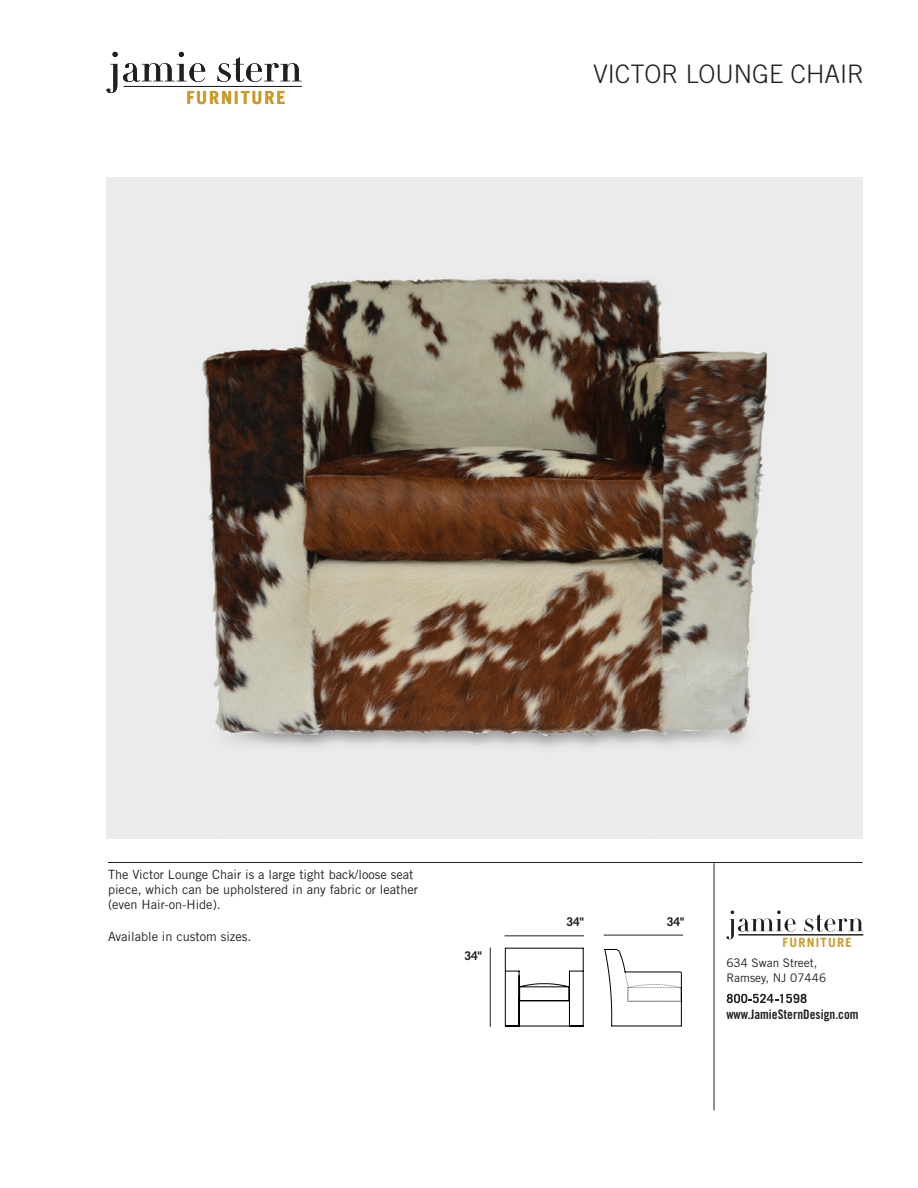
<style>
.page{position:relative;width:918px;height:1188px;background:#fff}
.page>*{position:absolute;margin:0;border:0;box-sizing:border-box;transform-origin:0 0}
.t1{font:300 25.5px "Trade Gothic";color:#231f20}
.t2{font:700 18.15px "Trade Gothic LT Std";letter-spacing:.1em;color:#ca9a2a}
.t3{font:13.2px "Trade Gothic LT Std Bd Cn 20";color:#231f20}
.Text_under_photo{font:12.75px/15px "Trade Gothic";color:#231f20}
.t4{font:700 12.75px "Trade Gothic LT Std";letter-spacing:.1em;color:#ca9a2a}
.t5{font:700 12px "Trade Gothic";color:#231f20}
.t6{font:11.85px/14.2px "Trade Gothic";color:#231f20}
</style>
<div class="page">
<hr style="left:124px;top:86px;width:178px;height:1px;background:#231f20">
<svg style="left:107px;top:52px;width:98px;height:41px"></svg>
<svg style="left:218px;top:57px;width:84px;height:25px"></svg>
<svg style="left:727px;top:994px;width:80px;height:9px"></svg>
<hr style="left:738px;top:934px;width:125px;height:2px;background:#231f20">
<svg style="left:726px;top:911px;width:70px;height:28px"></svg>
<svg style="left:804px;top:914px;width:59px;height:18px"></svg>
<hr style="left:108px;top:862px;width:754px;height:1px;background:#231f20">
<hr style="left:714px;top:863px;width:1px;height:247px;background:#231f20">
<img style="left:106px;top:177px;width:756px;height:661px">
<hr style="left:490px;top:948px;width:1px;height:79px;background:#231f20">
<hr style="left:505px;top:935px;width:79px;height:1px;background:#231f20">
<hr style="left:604px;top:935px;width:79px;height:1px;background:#231f20">
<svg style="left:604px;top:949px;width:78px;height:77px"></svg>
<svg style="left:505px;top:948px;width:79px;height:79px"></svg>
<h2 class="t2" style="left:186px;top:86px;width:100px">FURNITURE</h2>
<p class="t1" style="left:594px;top:58px;width:272px">VICTOR LOUNGE CHAIR</p>
<p class="Text_under_photo" style="left:108px;top:867px;width:312px">The Victor Lounge Chair is a large tight back/loose seat piece, which can be upholstered in any fabric or leather (even Hair-on-Hide).</p>
<p class="Text_under_photo" style="left:108px;top:929px;width:145px">Available in custom sizes.</p>
<p class="t5" style="left:464px;top:948px;width:19px">34"</p>
<p class="t5" style="left:567px;top:915px;width:19px">34"</p>
<p class="t5" style="left:667px;top:914px;width:19px">34"</p>
<p class="t4" style="left:782px;top:935px;width:71px">FURNITURE</p>
<p class="t6" style="left:726px;top:956px;width:101px">634 Swan Street,<br>Ramsey, NJ 07446</p>
<p class="t3" style="left:726px;top:1006px;width:134px">www.JamieSternDesign.com</p>
</div>
